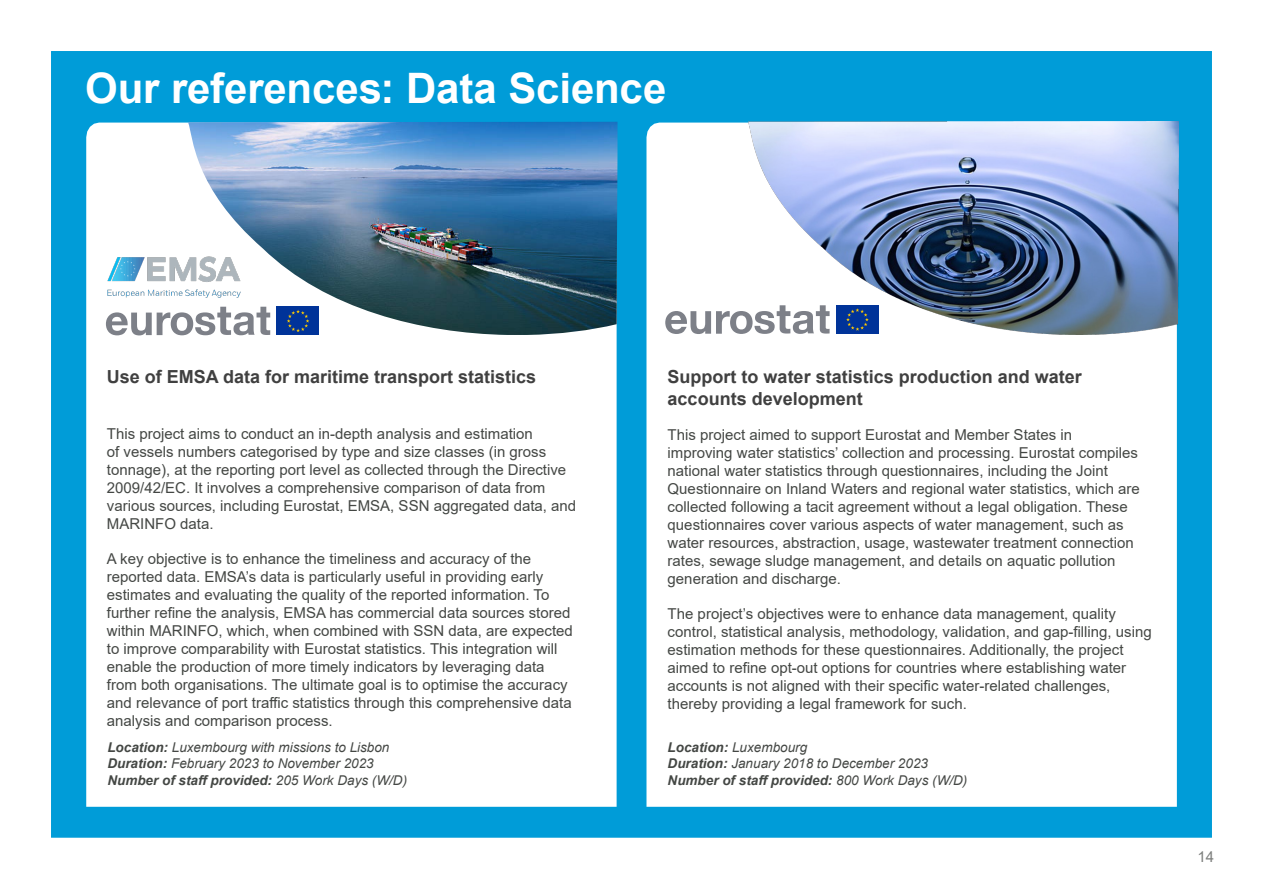
<style>
.page{position:relative;width:1263px;height:893px;background:#fff}
.page>*{position:absolute;margin:0;border:0;box-sizing:border-box;transform-origin:0 0}
.Heading28negative{font:700 42px "Arial";letter-spacing:-.005em;color:#fff}
.Heading12Refs{font:700 18px/21.6px "Arial";color:#404040}
.Body10Refs{font:15px/18px "Arial";color:#444744}
.t1{font:15px "Arial";color:#7c7e7c}
.Footnote09RefsItalic{font:italic 700 13.5px "Arial";color:#444744}
.Body10Refs-2{font:italic 13.5px "Arial";color:#444744}
.Footnote09RefsItalic-2{font:italic 13.5px "Arial";color:#444744}
.s1{font-weight:700}
.s2{font-weight:400}
</style>
<div class="page">
<div style="left:51px;top:51px;width:1161px;height:787px;background:#009cd8"></div>
<div style="left:86px;top:123px;width:531px;height:684px;background:#fff"></div>
<div style="left:646px;top:123px;width:531px;height:684px;background:#fff"></div>
<img style="left:748px;top:121px;width:430px;height:214px">
<img style="left:188px;top:122px;width:429px;height:213px">
<svg style="left:665px;top:305px;width:164px;height:29px;background:#c5c6ca"></svg>
<div style="left:836px;top:305px;width:42px;height:29px;background:#039"></div>
<svg style="left:846px;top:308px;width:23px;height:23px"></svg>
<svg style="left:106px;top:307px;width:164px;height:28px;background:#c3c5c8"></svg>
<div style="left:276px;top:307px;width:43px;height:28px;background:#039"></div>
<svg style="left:287px;top:310px;width:22px;height:22px"></svg>
<img style="left:107px;top:255px;width:134px;height:43px">
<p class="Heading28negative" style="left:85px;top:59px;width:583px">Our references: Data Science</p>
<p class="Heading12Refs" style="left:107px;top:366px;width:431px">Use of EMSA data for maritime transport statistics</p>
<p class="Body10Refs" style="left:107px;top:425px;width:471px">This project aims to conduct an in-depth analysis and estimation<br>of vessels numbers categorised by type and size classes (in gross tonnage), at the reporting port level as collected through the Directive 2009/42/EC. It involves a comprehensive comparison of data from various sources, including Eurostat, EMSA, SSN aggregated data, and MARINFO data.</p>
<p class="Body10Refs" style="left:107px;top:550px;width:468px">A key objective is to enhance the timeliness and accuracy of the reported data. EMSA’s data is particularly useful in providing early estimates and evaluating the quality of the reported information. To further refine the analysis, EMSA has commercial data sources stored within MARINFO, which, when combined with SSN data, are expected to improve comparability with Eurostat statistics. This integration will enable the production of more timely indicators by leveraging data from both organisations. The ultimate goal is to optimise the accuracy and relevance of port traffic statistics through this comprehensive data analysis and comparison process.</p>
<p class="Body10Refs-2" style="left:107px;top:738px;width:284px"><span class="s1">Location:</span> Luxembourg with missions to Lisbon</p>
<p class="Body10Refs-2" style="left:107px;top:755px;width:268px"><span class="s1">Duration:</span> February 2023 to November 2023</p>
<p class="Footnote09RefsItalic" style="left:107px;top:771px;width:301px">Number of staff provided: <span class="s2">205 Work Days (W/D)</span></p>
<p class="Heading12Refs" style="left:668px;top:366px;width:416px">Support to water statistics production and water accounts development</p>
<p class="Body10Refs" style="left:668px;top:425px;width:474px">This project aimed to support Eurostat and Member States in improving water statistics’ collection and processing. Eurostat compiles national water statistics through questionnaires, including the Joint Questionnaire on Inland Waters and regional water statistics, which are collected following a tacit agreement without a legal obligation. These questionnaires cover various aspects of water management, such as water resources, abstraction, usage, wastewater treatment connection rates, sewage sludge management, and details on aquatic pollution generation and discharge.</p>
<p class="Body10Refs" style="left:668px;top:604px;width:486px">The project’s objectives were to enhance data management, quality control, statistical analysis, methodology, validation, and gap-filling, using estimation methods for these questionnaires. Additionally, the project aimed to refine opt-out options for countries where establishing water accounts is not aligned with their specific water-related challenges, thereby providing a legal framework for such.</p>
<p class="Footnote09RefsItalic-2" style="left:668px;top:738px;width:141px"><span class="s1">Location:</span> Luxembourg</p>
<p class="Footnote09RefsItalic-2" style="left:668px;top:755px;width:262px"><span class="s1">Duration:</span> January 2018 to December 2023</p>
<p class="Footnote09RefsItalic" style="left:668px;top:771px;width:301px">Number of staff provided: <span class="s2">800 Work Days (W/D)</span></p>
<p class="t1" style="left:1197px;top:847px;width:18px">14</p>
</div>
